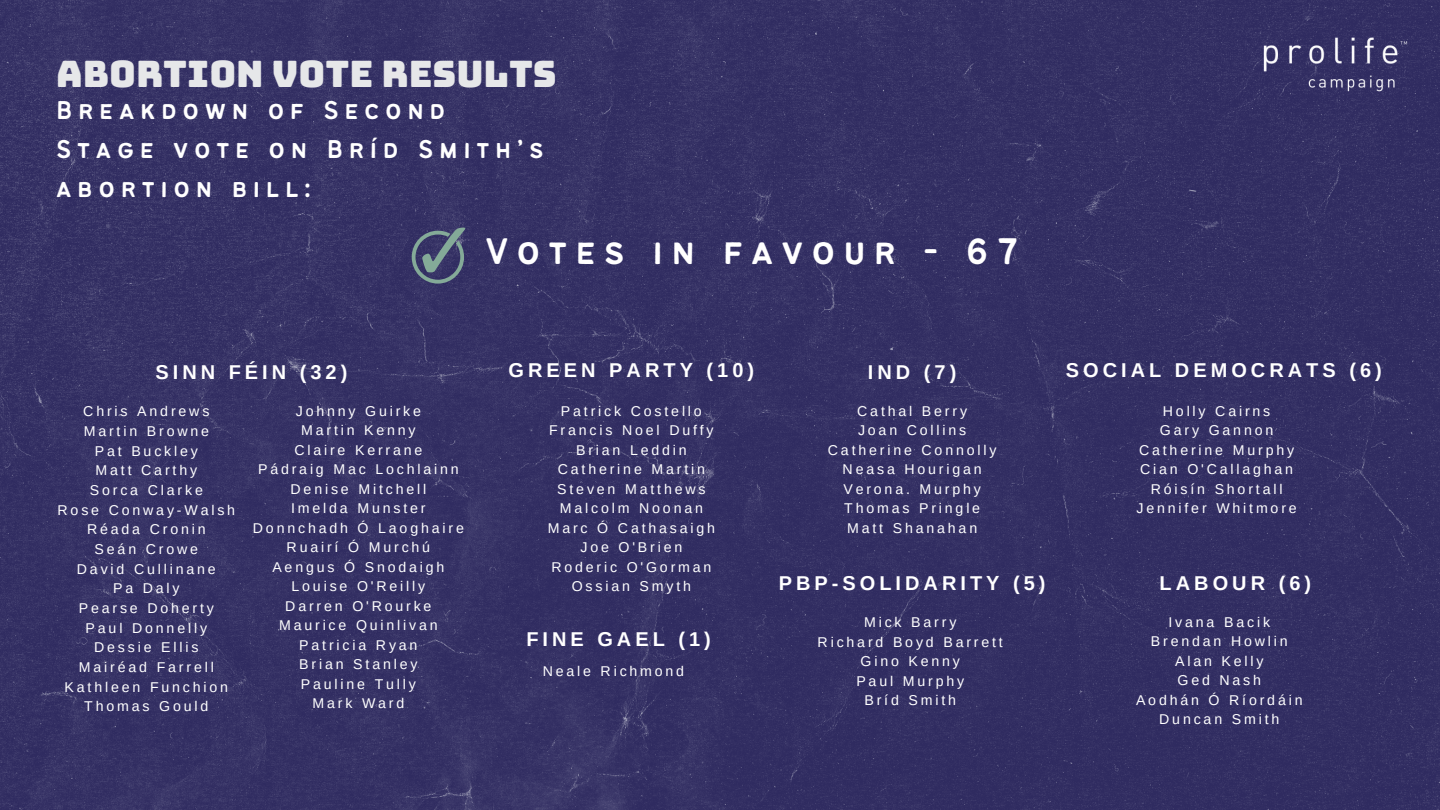
<style>
.page{position:relative;width:1440px;height:810px;background:#fff}
.page>*{position:absolute;margin:0;border:0;box-sizing:border-box;transform-origin:0 0}
.t1{font:40.7px "Bantayog";letter-spacing:.2em;color:#fff}
.t2{font:36.5px "Bungee";color:#e6e7e9}
.t3{font:28.3px/39px "Bantayog";letter-spacing:.2em;color:#fff}
.t4{font:700 20px "Arimo";letter-spacing:.2em;color:#fff}
.t5{font:14.2px "Arimo";letter-spacing:.2em;color:#fff}
</style>
<div class="page">
<img style="left:0;top:0;width:1440px;height:810px">
<img style="left:1255px;top:23px;width:157px;height:73px">
<svg style="left:412px;top:228px;width:53px;height:56px;background:#515c77"></svg>
<p class="t2" style="left:56px;top:56px;width:502px">ABORTION VOTE RESULTS</p>
<p class="t3" style="left:56px;top:92px;width:489px">Breakdown of Second<br>Stage vote on Bríd Smith’s abortion bill:</p>
<p class="t1" style="left:485px;top:235px;width:534px">Votes in favour - 67</p>
<p class="t4" style="left:155px;top:361px;width:193px">SINN FÉIN (32)</p>
<p class="t4" style="left:509px;top:359px;width:247px">GREEN PARTY (10)</p>
<p class="t4" style="left:868px;top:361px;width:90px">IND (7)</p>
<p class="t4" style="left:1066px;top:359px;width:317px">SOCIAL DEMOCRATS (6)</p>
<p class="t5" style="left:83px;top:404px;width:128px">Chris Andrews</p>
<p class="t5" style="left:84px;top:423px;width:127px">Martin Browne</p>
<p class="t5" style="left:95px;top:443px;width:105px">Pat Buckley</p>
<p class="t5" style="left:96px;top:463px;width:103px">Matt Carthy</p>
<p class="t5" style="left:90px;top:482px;width:115px">Sorca Clarke</p>
<p class="t5" style="left:58px;top:502px;width:179px">Rose Conway-Walsh</p>
<p class="t5" style="left:87px;top:522px;width:120px">Réada Cronin</p>
<p class="t5" style="left:95px;top:541px;width:105px">Seán Crowe</p>
<p class="t5" style="left:77px;top:561px;width:140px">David Cullinane</p>
<p class="t5" style="left:113px;top:581px;width:68px">Pa Daly</p>
<p class="t5" style="left:79px;top:600px;width:137px">Pearse Doherty</p>
<p class="t5" style="left:86px;top:620px;width:123px">Paul Donnelly</p>
<p class="t5" style="left:94px;top:640px;width:106px">Dessie Ellis</p>
<p class="t5" style="left:79px;top:659px;width:136px">Mairéad Farrell</p>
<p class="t5" style="left:65px;top:679px;width:165px">Kathleen Funchion</p>
<p class="t5" style="left:84px;top:699px;width:126px">Thomas Gould</p>
<p class="t5" style="left:296px;top:403px;width:127px">Johnny Guirke</p>
<p class="t5" style="left:301px;top:422px;width:116px">Martin Kenny</p>
<p class="t5" style="left:294px;top:442px;width:130px">Claire Kerrane</p>
<p class="t5" style="left:258px;top:461px;width:202px">Pádraig Mac Lochlainn</p>
<p class="t5" style="left:291px;top:481px;width:137px">Denise Mitchell</p>
<p class="t5" style="left:291px;top:500px;width:136px">Imelda Munster</p>
<p class="t5" style="left:253px;top:520px;width:212px">Donnchadh Ó Laoghaire</p>
<p class="t5" style="left:287px;top:539px;width:145px">Ruairí Ó Murchú</p>
<p class="t5" style="left:272px;top:559px;width:174px">Aengus Ó Snodaigh</p>
<p class="t5" style="left:292px;top:578px;width:135px">Louise O'Reilly</p>
<p class="t5" style="left:285px;top:598px;width:148px">Darren O'Rourke</p>
<p class="t5" style="left:279px;top:617px;width:160px">Maurice Quinlivan</p>
<p class="t5" style="left:299px;top:637px;width:120px">Patricia Ryan</p>
<p class="t5" style="left:299px;top:656px;width:120px">Brian Stanley</p>
<p class="t5" style="left:301px;top:676px;width:117px">Pauline Tully</p>
<p class="t5" style="left:312px;top:695px;width:93px">Mark Ward</p>
<p class="t5" style="left:561px;top:403px;width:142px">Patrick Costello</p>
<p class="t5" style="left:549px;top:422px;width:166px">Francis Noel Duffy</p>
<p class="t5" style="left:576px;top:442px;width:112px">Brian Leddin</p>
<p class="t5" style="left:558px;top:461px;width:149px">Catherine Martin</p>
<p class="t5" style="left:557px;top:481px;width:150px">Steven Matthews</p>
<p class="t5" style="left:560px;top:500px;width:145px">Malcolm Noonan</p>
<p class="t5" style="left:548px;top:520px;width:169px">Marc Ó Cathasaigh</p>
<p class="t5" style="left:580px;top:539px;width:103px">Joe O'Brien</p>
<p class="t5" style="left:551px;top:559px;width:162px">Roderic O'Gorman</p>
<p class="t5" style="left:572px;top:578px;width:121px">Ossian Smyth</p>
<p class="t4" style="left:526px;top:627px;width:186px">FINE GAEL (1)</p>
<p class="t5" style="left:543px;top:663px;width:143px">Neale Richmond</p>
<p class="t5" style="left:857px;top:403px;width:111px">Cathal Berry</p>
<p class="t5" style="left:858px;top:422px;width:110px">Joan Collins</p>
<p class="t5" style="left:828px;top:442px;width:170px">Catherine Connolly</p>
<p class="t5" style="left:843px;top:461px;width:141px">Neasa Hourigan</p>
<p class="t5" style="left:843px;top:481px;width:139px">Verona. Murphy</p>
<p class="t5" style="left:844px;top:500px;width:137px">Thomas Pringle</p>
<p class="t5" style="left:847px;top:520px;width:132px">Matt Shanahan</p>
<p class="t5" style="left:1163px;top:403px;width:109px">Holly Cairns</p>
<p class="t5" style="left:1160px;top:422px;width:115px">Gary Gannon</p>
<p class="t5" style="left:1139px;top:442px;width:157px">Catherine Murphy</p>
<p class="t5" style="left:1140px;top:461px;width:155px">Cian O'Callaghan</p>
<p class="t5" style="left:1151px;top:481px;width:133px">Róisín Shortall</p>
<p class="t5" style="left:1137px;top:500px;width:162px">Jennifer Whitmore</p>
<p class="t4" style="left:779px;top:572px;width:268px">PBP-SOLIDARITY (5)</p>
<p class="t4" style="left:1160px;top:572px;width:153px">LABOUR (6)</p>
<p class="t5" style="left:864px;top:614px;width:94px">Mick Barry</p>
<p class="t5" style="left:818px;top:634px;width:187px">Richard Boyd Barrett</p>
<p class="t5" style="left:861px;top:653px;width:101px">Gino Kenny</p>
<p class="t5" style="left:856px;top:673px;width:109px">Paul Murphy</p>
<p class="t5" style="left:864px;top:692px;width:93px">Bríd Smith</p>
<p class="t5" style="left:1169px;top:614px;width:103px">Ivana Bacik</p>
<p class="t5" style="left:1151px;top:634px;width:138px">Brendan Howlin</p>
<p class="t5" style="left:1175px;top:653px;width:90px">Alan Kelly</p>
<p class="t5" style="left:1178px;top:673px;width:85px">Ged Nash</p>
<p class="t5" style="left:1136px;top:692px;width:168px">Aodhán Ó Ríordáin</p>
<p class="t5" style="left:1159px;top:712px;width:122px">Duncan Smith</p>
</div>
